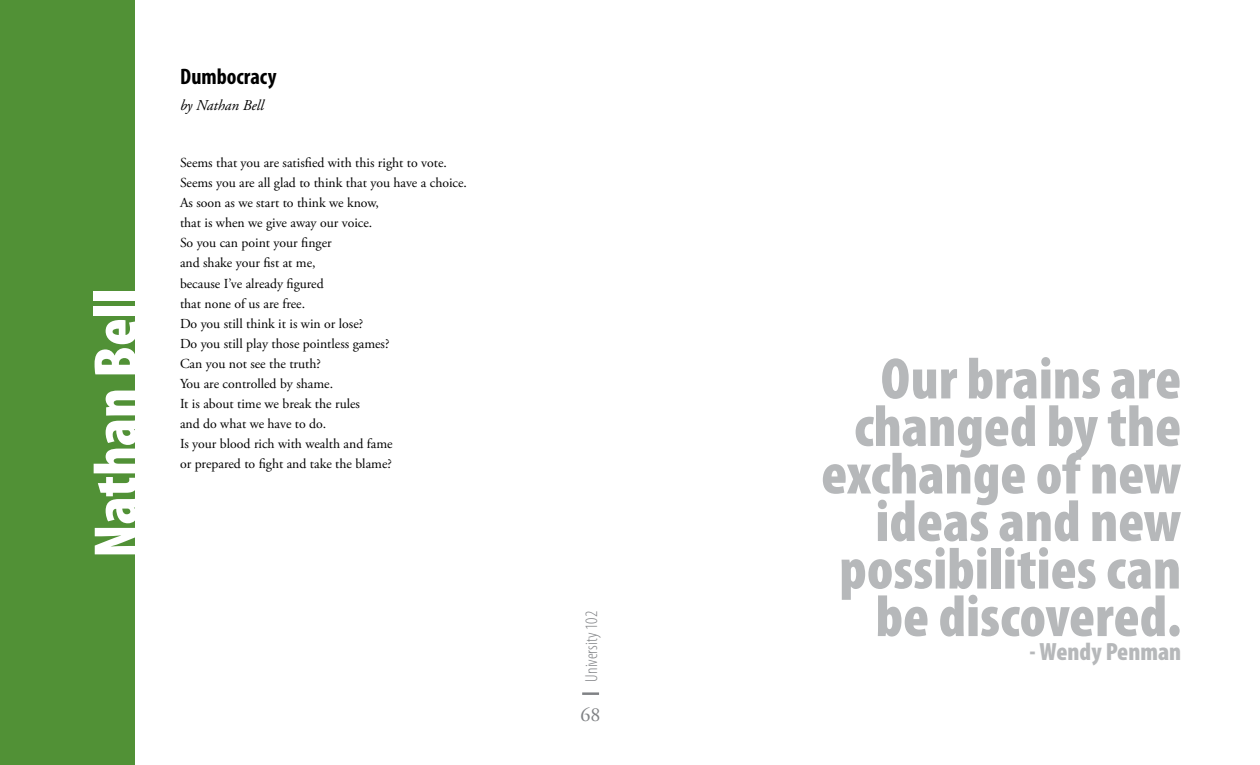
<style>
.page{position:relative;width:1260px;height:765px;background:#fff}
.page>*{position:absolute;margin:0;border:0;box-sizing:border-box;transform-origin:0 0}
.t1{font:900 condensed 62.5px "Myriad Pro";color:#fff}
.t2{font:900 condensed 58.75px/47.5px "Myriad Pro";color:#b6b8ba;text-align:right}
.t3{font:900 condensed 25px "Myriad Pro";color:#b6b8ba}
.t4{font:700 condensed 22.5px "Myriad Pro";color:#000}
.t5{font:20px "Adobe Garamond Pro";color:#808285}
.t6{font:300 condensed 17.5px "Myriad Pro";color:#808285}
.t7{font:italic 15px "Adobe Garamond Pro";color:#000}
.t8{font:13.75px/20px "Adobe Garamond Pro";color:#000}
</style>
<div class="page">
<hr style="left:582px;top:692px;width:17px;height:3px;background:#808285">
<div style="left:0;top:0;width:135px;height:765px;background:#519136"></div>
<h1 class="t1" style="left:76px;top:558px;width:271px;rotate:-90deg">Nathan Bell</h1>
<h3 class="t4" style="left:180px;top:63px;width:98px">Dumbocracy</h3>
<p class="t7" style="left:180px;top:96px;width:85px">by Nathan Bell</p>
<p class="t8" style="left:180px;top:154px;width:289px">Seems that you are satisfied with this right to vote.<br>Seems you are all glad to think that you have a choice.<br>As soon as we start to think we know,<br>that is when we give away our voice.<br>So you can point your finger<br>and shake your fist at me,<br>because I’ve already figured<br>that none of us are free.<br>Do you still think it is win or lose?<br>Do you still play those pointless games?<br>Can you not see the truth?<br>You are controlled by shame.<br>It is about time we break the rules<br>and do what we have to do.<br>Is your blood rich with wealth and fame<br>or prepared to fight and take the blame?</p>
<p class="t6" style="left:581px;top:682px;width:72px;rotate:-90deg">University 102</p>
<h3 class="t5" style="left:581px;top:702px;width:21px">68</h3>
<h2 class="t2" style="left:821px;top:353px;width:362px">Our brains are changed by the exchange of new ideas and new possibilities can be discovered.</h2>
<h3 class="t3" style="left:1029px;top:635px;width:153px">- Wendy Penman</h3>
</div>
